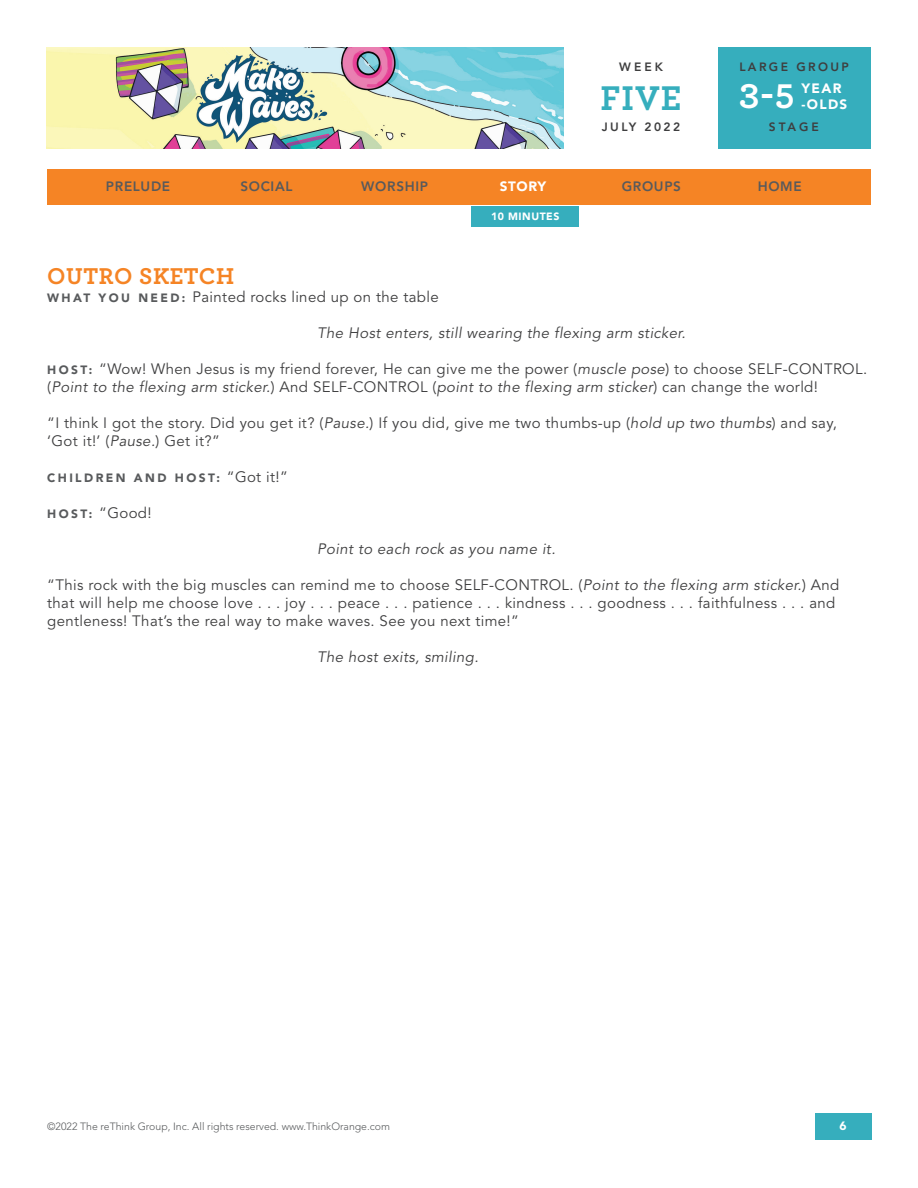
<style>
.page{position:relative;width:918px;height:1188px;background:#fff}
.page>*{position:absolute;margin:0;border:0;box-sizing:border-box;transform-origin:0 0}
.t1{font:700 36px "Archer Pro";color:#36aebd}
.t2{font:700 36px "Archer Pro";color:#fff}
.t3{font:700 24px "Archer Pro";letter-spacing:.025em;color:#f58425}
.t4{font:15px/18px "Avenir LT Std";letter-spacing:.025em;color:#3e3e3f}
.t5{font:italic 15px "Avenir LT Std";letter-spacing:.025em;color:#3e3e3f}
.t6{font:800 13.5px "Avenir LT Std";letter-spacing:.05em;color:#585a5c}
.t7{font:900 13.5px/16.2px "Avenir LT Std";letter-spacing:.1em;color:#fff}
.t8{font:800 12px "Avenir LT Std";letter-spacing:.2em;color:#3e3e3f}
.t9{font:900 12px "Avenir LT Std";letter-spacing:.2em;color:#585a5c}
.t10{font:900 12px "Avenir LT Std";color:#fff}
.t11{font:300 10.5px "Avenir LT Std";color:#585a5c}
.t12{font:900 10.5px "Avenir LT Std";letter-spacing:.05em;color:#fff}
.s1{font-weight:900;font-size:12px;color:#585a5c}
.s2{font-style:italic}
.s3{font-weight:400;font-size:15px;color:#3e3e3f}
</style>
<div class="page">
<img style="left:46px;top:47px;width:518px;height:102px">
<div style="left:717px;top:47px;width:154px;height:102px;background:#36aebd"></div>
<div style="left:471px;top:206px;width:108px;height:20px;background:#36aebd"></div>
<div style="left:47px;top:170px;width:824px;height:36px;background:#f58425"></div>
<div style="left:815px;top:1113px;width:57px;height:27px;background:#36aebd"></div>
<p class="t8" style="left:619px;top:59px;width:45px">WEEK</p>
<h1 class="t1" style="left:601px;top:69px;width:82px">FIVE</h1>
<p class="t8" style="left:602px;top:120px;width:80px">JULY 2022</p>
<p class="t8" style="left:739px;top:59px;width:111px">LARGE GROUP</p>
<h1 class="t2" style="left:739px;top:68px;width:57px">3-5</h1>
<p class="t7" style="left:802px;top:80px;width:47px">YEAR -OLDS</p>
<p class="t8" style="left:769px;top:120px;width:52px">STAGE</p>
<p class="t6" style="left:106px;top:178px;width:66px">PRELUDE</p>
<p class="t6" style="left:240px;top:178px;width:54px">SOCIAL</p>
<p class="t6" style="left:361px;top:178px;width:68px">WORSHIP</p>
<p class="t7" style="left:500px;top:178px;width:48px">STORY</p>
<p class="t6" style="left:622px;top:178px;width:61px">GROUPS</p>
<p class="t6" style="left:758px;top:178px;width:46px">HOME</p>
<p class="t12" style="left:491px;top:210px;width:70px">10 MINUTES</p>
<h2 class="t3" style="left:47px;top:257px;width:189px">OUTRO SKETCH</h2>
<p class="t4" style="left:47px;top:288px;width:393px"><span class="s1">W H AT Y O U N E E D :</span> Painted rocks lined up on the table</p>
<p class="t5" style="left:317px;top:324px;width:370px">The Host enters, still wearing the flexing arm sticker.</p>
<p class="t4" style="left:47px;top:360px;width:821px"><span class="s1">H O S T:</span> “Wow! When Jesus is my friend forever, He can give me the power (<span class="s2">muscle pose</span>) to choose SELF-CONTROL. (<span class="s2">Point to the flexing arm sticker.</span>) And SELF-CONTROL (<span class="s2">point to the flexing arm sticker</span>) can change the world!</p>
<p class="t4" style="left:47px;top:414px;width:791px">“I think I got the story. Did you get it? (<span class="s2">Pause.</span>) If you did, give me two thumbs-up (<span class="s2">hold up two thumbs</span>) and say, ‘Got it!’ (<span class="s2">Pause.</span>) Get it?”</p>
<p class="t9" style="left:47px;top:470px;width:242px">CHILDREN AND HOST: <span class="s3">“Got it!”</span></p>
<p class="t4" style="left:47px;top:504px;width:106px"><span class="s1">H O S T:</span> “Good!</p>
<p class="t5" style="left:317px;top:540px;width:240px">Point to each rock as you name it.</p>
<p class="t4" style="left:47px;top:576px;width:794px">“This rock with the big muscles can remind me to choose SELF-CONTROL. (<span class="s2">Point to the flexing arm sticker.</span>) And that will help me choose love . . . joy . . . peace . . . patience . . . kindness . . . goodness . . . faithfulness . . . and gentleness! That’s the real way to make waves. See you next time!”</p>
<p class="t5" style="left:317px;top:648px;width:163px">The host exits, smiling.</p>
<p class="t11" style="left:47px;top:1120px;width:344px">©2022 The reThink Group, Inc. All rights reserved. www.ThinkOrange.com</p>
<p class="t10" style="left:840px;top:1118px;width:9px">6</p>
</div>
